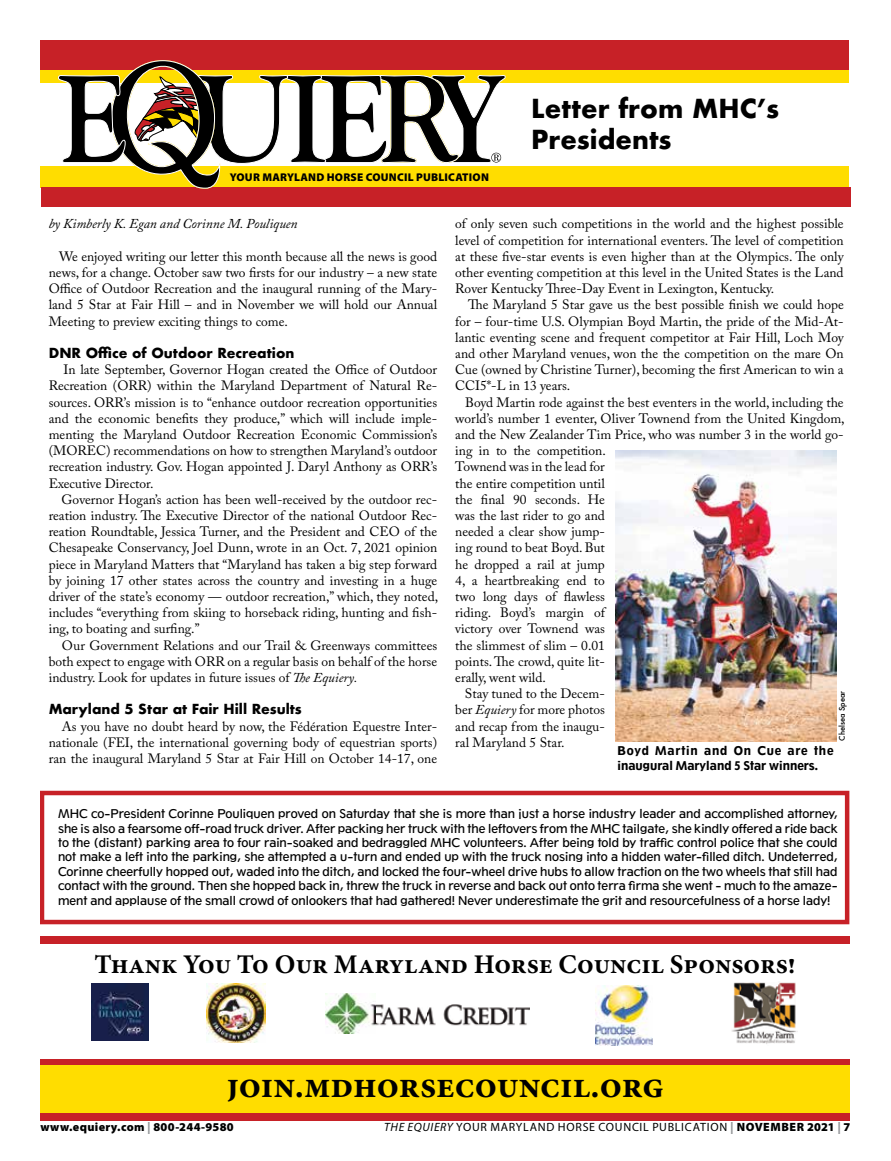
<style>
.page{position:relative;width:891px;height:1161px;background:#fff}
.page>*{position:absolute;margin:0;border:0;box-sizing:border-box;transform-origin:0 0}
.t1{font:700 36px "Minion Pro";color:#000}
.t2{font:700 27px "Minion Pro";color:#000}
.t3{font:700 25.5px/30.6px "Futura";color:#000}
.t4{font:13.5px/16.2px "Adobe Caslon Pro";color:#000;text-align:justify}
.t5{font:700 13.5px "Futura";color:#000}
.t6{font:italic 13.5px "Adobe Caslon Pro";color:#000}
.t7{font:12px/14.4px "Tw Cen Class";color:#000;text-align:justify}
.t8{font:12px "Myriad Pro";letter-spacing:.06em;color:#000}
.t9{font:700 12px/15px "Tw Cen Class";color:#000}
.t10{font:900 12px "Myriad Pro";letter-spacing:.03em;color:#000}
.t11{font:900 11.25px "Myriad Pro";letter-spacing:.02em;color:#000}
.t12{font:500 7.5px "Futura";color:#000}
.s1{font-style:italic}
.s2{color:#939598}
.s3{font-weight:900;color:#939598}
.s4{font-weight:900}
</style>
<div class="page">
<div style="left:40px;top:166px;width:809px;height:22px;background:#fd0"></div>
<div style="left:40px;top:53px;width:809px;height:29px;background:#fd0"></div>
<div style="left:41px;top:187px;width:809px;height:19px;background:#c72127"></div>
<div style="left:40px;top:40px;width:809px;height:30px;background:#c72127"></div>
<div style="left:40px;top:1063px;width:810px;height:50px;background:#fd0"></div>
<div style="left:40px;top:936px;width:810px;height:8px;background:#c72127"></div>
<div style="left:40px;top:1113px;width:810px;height:7px;background:#c72127"></div>
<svg style="left:58px;top:60px;width:448px;height:129px"></svg>
<div style="left:40px;top:1059px;width:810px;height:6px;background:#c72127"></div>
<img style="left:325px;top:993px;width:204px;height:40px">
<img style="left:732px;top:982px;width:65px;height:62px">
<img style="left:596px;top:986px;width:57px;height:59px">
<img style="left:91px;top:983px;width:57px;height:57px">
<div style="left:40px;top:791px;width:809px;height:133px;border:4px solid #c72127"></div>
<img style="left:615px;top:450px;width:221px;height:292px">
<img style="left:206px;top:983px;width:60px;height:60px">
<h3 class="t3" style="left:531px;top:93px;width:249px">Letter from MHC’s<br>Presidents</h3>
<p class="t11" style="left:230px;top:170px;width:261px">YOUR MARYLAND HORSE COUNCIL PUBLICATION</p>
<p class="t6" style="left:49px;top:216px;width:250px">by Kimberly K. Egan and Corinne M. Pouliquen</p>
<p class="t4" style="left:49px;top:248px;width:390px;text-indent:10px">We enjoyed writing our letter this month because all the news is good news, for a change. October saw two firsts for our industry – a new state Office of Outdoor Recreation and the inaugural running of the Mary&shy;land 5 Star at Fair Hill – and in November we will hold our Annual Meeting to preview exciting things to come.</p>
<p class="t5" style="left:49px;top:343px;width:247px">DNR Office of Outdoor Recreation</p>
<p class="t4" style="left:49px;top:361px;width:390px;text-indent:15px">In late September, Governor Hogan created the Office of Outdoor Recreation (ORR) within the Maryland Department of Natural Re&shy;sources. ORR’s mission is to “enhance outdoor recreation opportunities and the economic benefits they produce,” which will include imple&shy;menting the Maryland Outdoor Recreation Economic Commission’s (MOREC) recommendations on how to strengthen Maryland’s outdoor recreation industry. Gov. Hogan appointed J. Daryl Anthony as ORR’s Executive Director.</p>
<p class="t4" style="left:49px;top:491px;width:390px;text-indent:13px">Governor Hogan’s action has been well-received by the outdoor rec&shy;reation industry.</p>
<p class="t4" style="left:455px;top:216px;width:390px">of only seven such competitions in the world and the highest possible level of competition for international eventers.</p>
<p class="t4" style="left:455px;top:232px;width:390px;text-indent:270px">e level of competition at these five-star events is even higher than at the Olympics.</p>
<p class="t4" style="left:455px;top:248px;width:390px;text-indent:355px">e only other eventing competition at this level in the United States is the Land Rover Kentucky</p>
<p class="t4" style="left:560px;top:280px;width:215px">ree-Day Event in Lexington, Kentucky.</p>
<p class="t4" style="left:483px;top:297px;width:363px">e Maryland 5 Star gave us the best possible finish we could hope</p>
<p class="t4" style="left:455px;top:313px;width:390px">for – four-time U.S. Olympian Boyd Martin, the pride of the Mid-At-</p>
<p class="t4" style="left:455px;top:329px;width:390px">lantic eventing scene and frequent competitor at Fair Hill, Loch Moy</p>
<p class="t4" style="left:455px;top:345px;width:390px">and other Maryland venues, won the the competition on the mare On</p>
<p class="t4" style="left:455px;top:361px;width:390px">Cue (owned by Christine Turner), becoming the first American to win a</p>
<p class="t4" style="left:455px;top:378px;width:117px">CCI5*-L in 13 years.</p>
<p class="t4" style="left:465px;top:394px;width:380px">Boyd Martin rode against the best eventers in the world, including the</p>
<p class="t4" style="left:455px;top:410px;width:391px">world’s number 1 eventer, Oliver Townend from the United Kingdom,</p>
<p class="t4" style="left:455px;top:426px;width:390px">and the New Zealander Tim Price, who was number 3 in the world go-</p>
<p class="t4" style="left:455px;top:442px;width:152px">ing in to the competition.</p>
<p class="t4" style="left:455px;top:459px;width:151px">Townend was in the lead for</p>
<p class="t4" style="left:455px;top:475px;width:151px">the entire competition until</p>
<p class="t4" style="left:455px;top:491px;width:151px">the final 90 seconds. He</p>
<p class="t4" style="left:455px;top:507px;width:151px">was the last rider to go and</p>
<p class="t4" style="left:455px;top:523px;width:151px">needed a clear show jump-</p>
<p class="t4" style="left:455px;top:540px;width:151px">ing round to beat Boyd. But</p>
<p class="t4" style="left:455px;top:556px;width:151px">he dropped a rail at jump</p>
<p class="t4" style="left:455px;top:572px;width:151px">4, a heartbreaking end to</p>
<p class="t4" style="left:455px;top:588px;width:151px">two long days of flawless</p>
<p class="t4" style="left:455px;top:604px;width:151px">riding. Boyd’s margin of</p>
<p class="t4" style="left:455px;top:621px;width:151px">victory over Townend was</p>
<p class="t4" style="left:455px;top:637px;width:151px">the slimmest of slim – 0.01</p>
<p class="t4" style="left:455px;top:653px;width:151px">points. e crowd, quite lit-</p>
<p class="t4" style="left:455px;top:669px;width:92px">erally, went wild.</p>
<p class="t4" style="left:465px;top:685px;width:142px">Stay tuned to the Decem-</p>
<p class="t4" style="left:455px;top:702px;width:151px">ber <span class="s1">Equiery</span> for more photos</p>
<p class="t4" style="left:455px;top:718px;width:151px">and recap from the inaugu-</p>
<p class="t4" style="left:455px;top:734px;width:111px">ral Maryland 5 Star.</p>
<p class="t4" style="left:49px;top:507px;width:391px;text-indent:107px">e Executive Director of the national Outdoor Rec&shy;reation Roundtable, Jessica Turner, and the President and CEO of the Chesapeake Conservancy, Joel Dunn, wrote in an Oct. 7, 2021 opinion piece in Maryland Matters that “Maryland has taken a big step forward by joining 17 other states across the country and investing in a huge driver of the state’s economy — outdoor recreation,” which, they noted, includes “everything from skiing to horseback riding, hunting and fish&shy;ing, to boating and surfing.”</p>
<p class="t4" style="left:49px;top:637px;width:390px;text-indent:13px">Our Government Relations and our Trail &amp; Greenways committees both expect to engage with ORR on a regular basis on behalf of the horse industry. Look for updates in future issues of <span class="s1">e Equiery.</span></p>
<p class="t5" style="left:49px;top:699px;width:255px">Maryland 5 Star at Fair Hill Results</p>
<p class="t4" style="left:49px;top:718px;width:390px;text-indent:13px">As you have no doubt heard by now, the Fédération Equestre Inter&shy;nationale (FEI, the international governing body of equestrian sports) ran the inaugural Maryland 5 Star at Fair Hill on October 14-17, one</p>
<p class="t12" style="left:837px;top:741px;width:51px;rotate:-90deg">Chelsea Spear</p>
<p class="t9" style="left:618px;top:743px;width:218px">Boyd Martin and On Cue are the inaugural Maryland 5 Star winners.</p>
<p class="t7" style="left:58px;top:806px;width:781px">MHC co-President Corinne Pouliquen proved on Saturday that she is more than just a horse industry leader and accomplished attorney, she is also a fearsome off-road truck driver. After packing her truck with the leftovers from the MHC tailgate, she kindly offered a ride back to the (distant) parking area to four rain-soaked and bedraggled MHC volunteers. After being told by traffic control police that she could not make a left into the parking, she attempted a u-turn and ended up with the truck nosing into a hidden water-filled ditch. Undeterred, Corinne cheerfully hopped out, waded into the ditch, and locked the four-wheel drive hubs to allow traction on the two wheels that still had contact with the ground. Then she hopped back in, threw the truck in reverse and back out onto terra firma she went - much to the amaze&shy;ment and applause of the small crowd of onlookers that had gathered! Never underestimate the grit and resourcefulness of a horse lady!</p>
<h2 class="t2" style="left:94px;top:945px;width:702px">Thank You To Our Maryland Horse Council Sponsors!</h2>
<h1 class="t1" style="left:227px;top:1060px;width:439px">join.mdhorsecouncil.org</h1>
<p class="t10" style="left:40px;top:1120px;width:195px">www.equiery.com <span class="s2">|</span> 800-244-9580</p>
<p class="t8" style="left:384px;top:1120px;width:468px"><span class="s1">THE EQUIERY</span> YOUR MARYLAND HORSE COUNCIL PUBLICATION <span class="s3">|</span> <span class="s4">NOVEMBER 2021</span> <span class="s3">|</span> <span class="s4">7</span></p>
</div>
